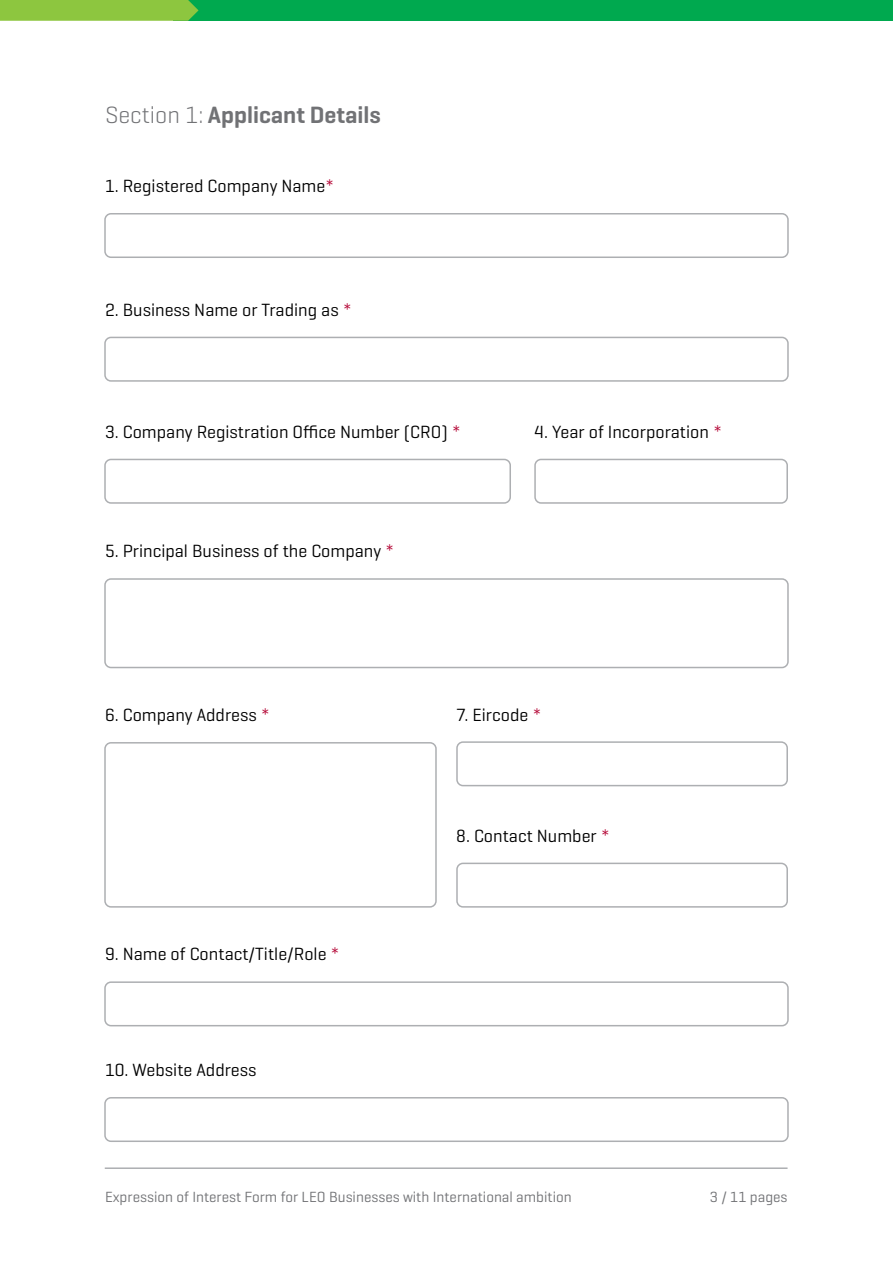
<style>
.page{position:relative;width:893px;height:1263px;background:#fff}
.page>*{position:absolute;margin:0;border:0;box-sizing:border-box;transform-origin:0 0}
.t1{font:600 24px "Geogrotesque";color:#717275}
.Body_1{font:18px "Geogrotesque";color:#000}
.t2{font:15px "Geogrotesque";color:#717275}
.s1{font-weight:300}
.s2{color:#b50938}
</style>
<div class="page">
<hr style="left:105px;top:1167px;width:682px;height:2px;background:#adafb2">
<div style="left:104px;top:213px;width:685px;height:45px;border:2px solid #adafb2;border-radius:6px"></div>
<div style="left:104px;top:337px;width:685px;height:45px;border:2px solid #adafb2;border-radius:6px"></div>
<div style="left:534px;top:459px;width:254px;height:45px;border:2px solid #adafb2;border-radius:6px"></div>
<div style="left:104px;top:459px;width:407px;height:45px;border:2px solid #adafb2;border-radius:6px"></div>
<div style="left:104px;top:578px;width:685px;height:90px;border:2px solid #adafb2;border-radius:6px"></div>
<div style="left:104px;top:742px;width:333px;height:166px;border:2px solid #adafb2;border-radius:6px"></div>
<div style="left:456px;top:741px;width:332px;height:45px;border:2px solid #adafb2;border-radius:6px"></div>
<div style="left:456px;top:863px;width:332px;height:45px;border:2px solid #adafb2;border-radius:6px"></div>
<div style="left:104px;top:981px;width:685px;height:45px;border:2px solid #adafb2;border-radius:6px"></div>
<div style="left:173px;top:0;width:720px;height:21px;background:#00a94f"></div>
<svg style="left:0;top:0;width:199px;height:21px;background:#89c541"></svg>
<div style="left:104px;top:1097px;width:685px;height:45px;border:2px solid #adafb2;border-radius:6px"></div>
<p class="t1" style="left:105px;top:100px;width:277px"><span class="s1">Section 1:</span> Applicant Details</p>
<p class="Body_1" style="left:105px;top:175px;width:231px">1. Registered Company Name<span class="s2">*</span></p>
<p class="Body_1" style="left:105px;top:298px;width:248px">2. Business Name or Trading as <span class="s2">*</span></p>
<p class="Body_1" style="left:105px;top:421px;width:357px">3. Company Registration Office Number (CRO) <span class="s2">*</span></p>
<p class="Body_1" style="left:534px;top:421px;width:189px">4. Year of Incorporation <span class="s2">*</span></p>
<p class="Body_1" style="left:105px;top:540px;width:291px">5. Principal Business of the Company <span class="s2">*</span></p>
<p class="Body_1" style="left:105px;top:704px;width:167px">6. Company Address <span class="s2">*</span></p>
<p class="Body_1" style="left:105px;top:943px;width:236px">9. Name of Contact/Title/Role <span class="s2">*</span></p>
<p class="Body_1" style="left:105px;top:1059px;width:153px">10. Website Address</p>
<p class="Body_1" style="left:456px;top:704px;width:87px">7. Eircode <span class="s2">*</span></p>
<p class="Body_1" style="left:456px;top:825px;width:155px">8. Contact Number <span class="s2">*</span></p>
<p class="t2" style="left:105px;top:1187px;width:468px">Expression of Interest Form for LEO Businesses with International ambition</p>
<p class="t2" style="left:710px;top:1187px;width:79px">3 / 11 pages</p>
</div>
